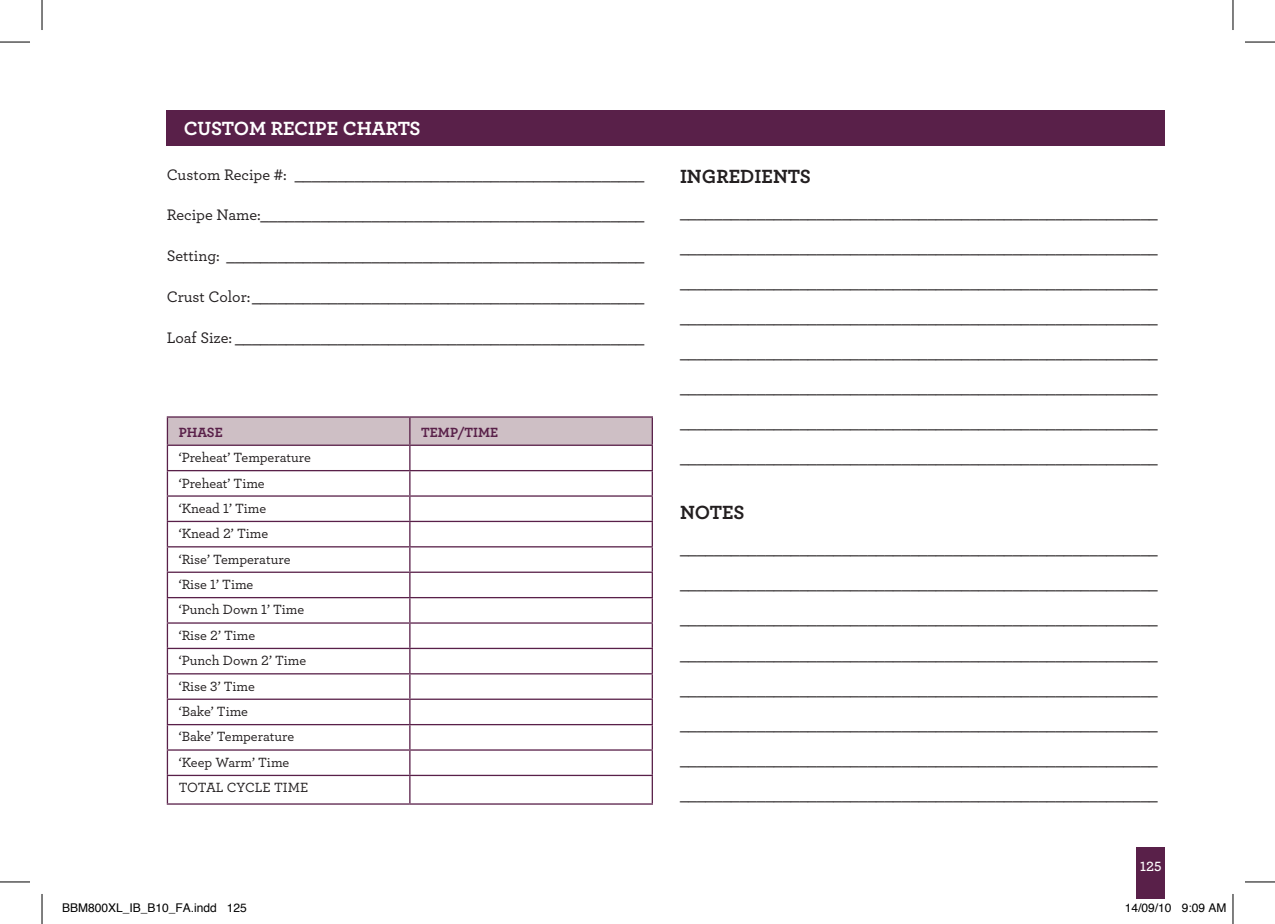
<style>
.page{position:relative;width:1275px;height:924px;background:#fff}
.page>*{position:absolute;margin:0;border:0;box-sizing:border-box;transform-origin:0 0}
.t1{font:20px "Archer Bold LF";color:#fff}
.t2{font:20px "Archer Bold LF";color:#231f20}
.t3{font:16px/35px "Archer Medium LF";color:#231f20;text-align:justify}
.t4{font:14px/25.4px "Archer Medium LF";letter-spacing:-.005em;color:#231f20}
.t5{font:14px "Archer Bold LF";color:#592049}
.t6{font:14px "Archer Semibold LF";color:#fff}
.t7{font:12px "Helvetica";color:#000}
</style>
<div class="page">
<div style="left:1136px;top:847px;width:29px;height:51px;background:#592049"></div>
<div style="left:167px;top:110px;width:998px;height:36px;background:#592049"></div>
<hr style="left:410px;top:470px;width:243px;height:1px;background:#592049">
<hr style="left:410px;top:495px;width:243px;height:1px;background:#592049">
<hr style="left:410px;top:520px;width:243px;height:2px;background:#592049">
<hr style="left:410px;top:546px;width:243px;height:1px;background:#592049">
<hr style="left:410px;top:571px;width:243px;height:1px;background:#592049">
<hr style="left:410px;top:596px;width:243px;height:2px;background:#592049">
<hr style="left:410px;top:622px;width:243px;height:1px;background:#592049">
<hr style="left:410px;top:647px;width:243px;height:1px;background:#592049">
<hr style="left:410px;top:672px;width:243px;height:2px;background:#592049">
<hr style="left:410px;top:698px;width:243px;height:1px;background:#592049">
<hr style="left:410px;top:723px;width:243px;height:2px;background:#592049">
<hr style="left:410px;top:749px;width:243px;height:1px;background:#592049">
<hr style="left:410px;top:774px;width:243px;height:1px;background:#592049">
<hr style="left:651px;top:445px;width:2px;height:25px;background:#592049">
<hr style="left:651px;top:471px;width:2px;height:24px;background:#592049">
<hr style="left:651px;top:496px;width:2px;height:24px;background:#592049">
<hr style="left:651px;top:522px;width:2px;height:24px;background:#592049">
<hr style="left:651px;top:547px;width:2px;height:24px;background:#592049">
<hr style="left:651px;top:572px;width:2px;height:24px;background:#592049">
<hr style="left:651px;top:598px;width:2px;height:24px;background:#592049">
<hr style="left:651px;top:623px;width:2px;height:24px;background:#592049">
<hr style="left:651px;top:648px;width:2px;height:24px;background:#592049">
<hr style="left:651px;top:674px;width:2px;height:24px;background:#592049">
<hr style="left:651px;top:699px;width:2px;height:24px;background:#592049">
<hr style="left:651px;top:725px;width:2px;height:24px;background:#592049">
<hr style="left:651px;top:750px;width:2px;height:24px;background:#592049">
<hr style="left:651px;top:775px;width:2px;height:28px;background:#592049">
<hr style="left:167px;top:803px;width:243px;height:1px;background:#592049">
<hr style="left:410px;top:803px;width:243px;height:1px;background:#592049">
<hr style="left:167px;top:416px;width:243px;height:1px;background:#592049">
<svg style="left:167px;top:417px;width:485px;height:386px"></svg>
<hr style="left:410px;top:416px;width:243px;height:1px;background:#592049">
<hr style="left:651px;top:417px;width:2px;height:27px;background:#592049">
<hr style="left:167px;top:444px;width:243px;height:1px;background:#592049">
<hr style="left:410px;top:444px;width:243px;height:1px;background:#592049">
<hr style="left:0;top:42px;width:30px;height:1px;background:#000">
<hr style="left:1245px;top:42px;width:30px;height:1px;background:#000">
<hr style="left:0;top:881px;width:30px;height:1px;background:#000">
<hr style="left:1245px;top:881px;width:30px;height:1px;background:#000">
<hr style="left:42px;top:0;width:1px;height:30px;background:#000">
<hr style="left:42px;top:893px;width:1px;height:30px;background:#000">
<hr style="left:1232px;top:0;width:1px;height:30px;background:#000">
<hr style="left:1232px;top:893px;width:1px;height:30px;background:#000">
<p class="t1" style="left:184px;top:115px;width:29px">CUSTOM</p>
<p class="t1" style="left:271px;top:115px;width:25px">RECIPE</p>
<p class="t1" style="left:343px;top:115px;width:28px">CHARTS</p>
<p class="t3" style="left:167px;top:156px;width:479px">Custom Recipe #: _________________________________________</p>
<p class="t3" style="left:167px;top:197px;width:479px">Recipe Name:_____________________________________________</p>
<p class="t3" style="left:167px;top:238px;width:479px">Setting: _________________________________________________</p>
<p class="t3" style="left:167px;top:278px;width:479px">Crust Color:______________________________________________</p>
<p class="t3" style="left:167px;top:319px;width:479px">Loaf Size: ________________________________________________</p>
<p class="t5" style="left:179px;top:423px;width:46px">PHASE</p>
<p class="t5" style="left:421px;top:423px;width:78px">TEMP/TIME</p>
<p class="t4" style="left:179px;top:444px;width:134px">‘Preheat’ Temperature ‘Preheat’ Time<br>‘Knead 1’ Time<br>‘Knead 2’ Time<br>‘Rise’ Temperature ‘Rise 1’ Time<br>‘Punch Down 1’ Time ‘Rise 2’ Time<br>‘Punch Down 2’ Time ‘Rise 3’ Time<br>‘Bake’ Time<br>‘Bake’ Temperature ‘Keep Warm’ Time<br>TOTAL CYCLE TIME</p>
<p class="t2" style="left:680px;top:164px;width:21px">INGRE</p>
<p class="t2" style="left:740px;top:164px;width:27px">DIENTS</p>
<p class="t3" style="left:680px;top:194px;width:479px">________________________________________________________ ________________________________________________________ ________________________________________________________ ________________________________________________________ ________________________________________________________ ________________________________________________________ ________________________________________________________ ________________________________________________________</p>
<p class="t2" style="left:680px;top:500px;width:28px">NOTES</p>
<p class="t3" style="left:680px;top:531px;width:479px">________________________________________________________ ________________________________________________________ ________________________________________________________ ________________________________________________________ ________________________________________________________ ________________________________________________________ ________________________________________________________ ________________________________________________________</p>
<p class="t6" style="left:1140px;top:856px;width:23px">125</p>
<p class="t7" style="left:62px;top:898px;width:186px">BBM800XL_IB_B10_FA.indd 125</p>
<p class="t7" style="left:1125px;top:898px;width:103px">14/09/10 9:09 AM</p>
</div>
